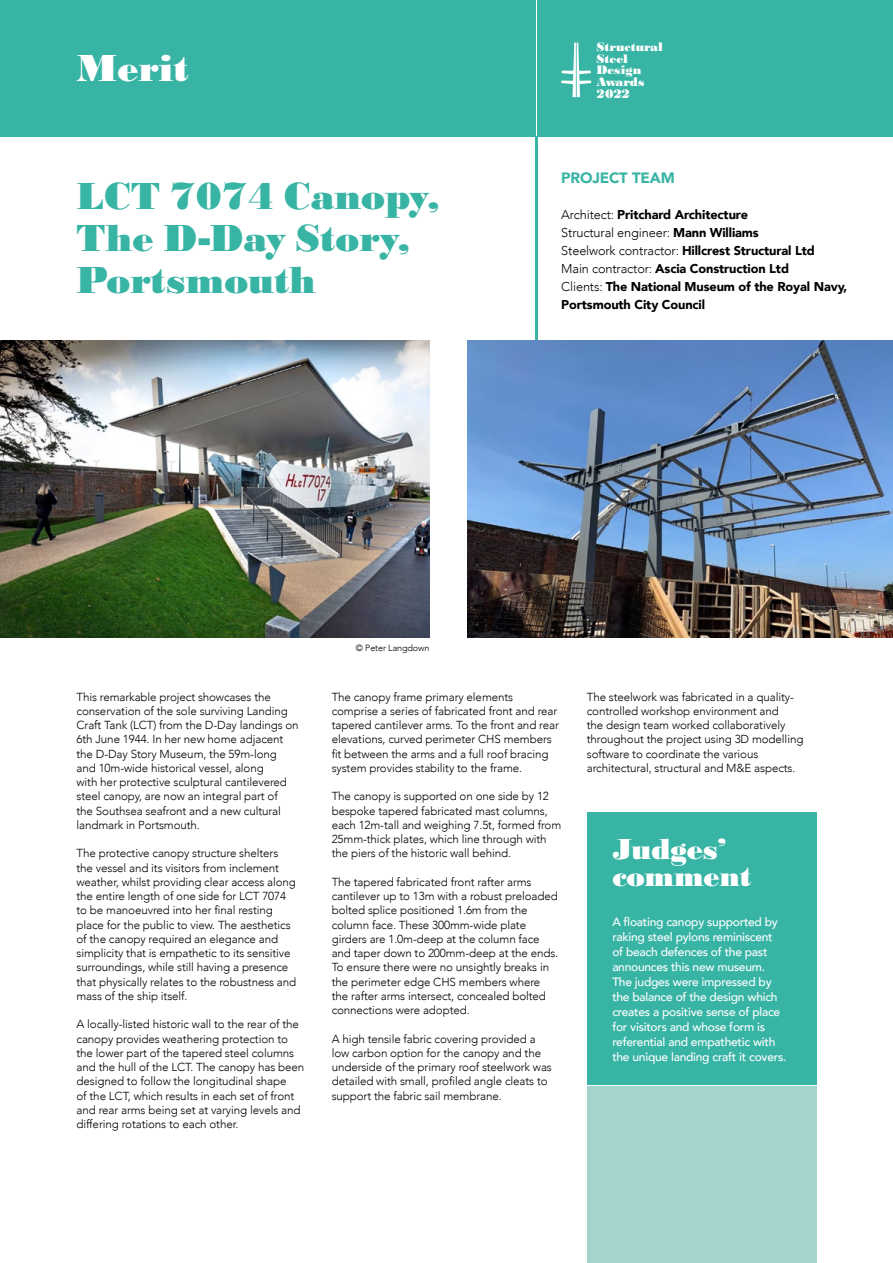
<style>
.page{position:relative;width:893px;height:1263px;background:#fff}
.page>*{position:absolute;margin:0;border:0;box-sizing:border-box;transform-origin:0 0}
.t1{font:700 expanded 39px/42px "Bodoni URW";color:#38b4a5}
.t2{font:700 expanded 39px "Bodoni URW";color:#fff}
.t3{font:700 expanded 30px/27px "Bodoni URW";letter-spacing:-.01em;color:#fff}
.t4{font:900 15px "Avenir";letter-spacing:-.01em;color:#38b4a5}
.t5{font:900 12.75px/18px "Avenir";letter-spacing:-.01em;color:#000}
.t6{font:700 expanded 12.75px/11.7px "Bodoni URW";color:#fff}
.t7{font:500 12px/15px "Avenir";letter-spacing:-.02em;color:#fff}
.t8{font:300 11.7px/14.2px "Avenir";letter-spacing:-.01em;color:#000}
.t9{font:300 9px "Avenir";letter-spacing:-.01em;color:#000}
.s1{font-weight:300}
</style>
<div class="page">
<div style="left:0;top:0;width:536px;height:136px;background:#38b4a5"></div>
<div style="left:538px;top:0;width:355px;height:136px;background:#38b4a5"></div>
<svg style="left:561px;top:43px;width:31px;height:54px"></svg>
<hr style="left:536px;top:136px;width:2px;height:204px;background:#38b4a5">
<div style="left:587px;top:812px;width:229px;height:272px;background:#38b4a5"></div>
<div style="left:587px;top:1086px;width:229px;height:177px;background:#a3d4cd"></div>
<img style="left:468px;top:340px;width:425px;height:298px">
<img style="left:0;top:340px;width:429px;height:298px">
<h1 class="t2" style="left:77px;top:46px;width:114px">Merit</h1>
<h1 class="t1" style="left:77px;top:176px;width:365px">LCT 7074 Canopy,<br>The D-Day Story,<br>Portsmouth</h1>
<p class="t6" style="left:596px;top:41px;width:68px">Structural<br>Steel<br>Design<br>Awards</p>
<p class="t6" style="left:622px;top:36px;width:68px;line-height:23.2px">S ructural<br>Design</p>
<p class="t6" style="left:596px;top:76px;width:75px;text-indent:26px">Awards<br>2022022</p>
<p class="t4" style="left:561px;top:165px;width:115px">PROJECT TEAM</p>
<p class="t5" style="left:561px;top:205px;width:287px"><span class="s1">Architect:</span> Pritchard Architecture<br><span class="s1">Structural engineer:</span> Mann Williams<br><span class="s1">Steelwork contractor:</span> Hillcrest Structural Ltd<br><span class="s1">Main contractor:</span> Ascia Construction Ltd<br><span class="s1">Clients:</span> The National Museum of the Royal Navy, Portsmouth City Council</p>
<p class="t9" style="left:356px;top:642px;width:75px">© Peter Langdown</p>
<p class="t8" style="left:77px;top:689px;width:224px">This remarkable project showcases the conservation of the sole surviving Landing Craft Tank (LCT) from the D-Day landings on 6th June 1944. In her new home adjacent the D-Day Story Museum, the 59m-long and 10m-wide historical vessel, along<br>with her protective sculptural cantilevered steel canopy, are now an integral part of<br>the Southsea seafront and a new cultural landmark in Portsmouth.</p>
<p class="t8" style="left:77px;top:846px;width:221px">The protective canopy structure shelters the vessel and its visitors from inclement weather, whilst providing clear access along the entire length of one side for LCT 7074 to be manoeuvred into her final resting place for the public to view. The aesthetics of the canopy required an elegance and simplicity that is empathetic to its sensitive surroundings, while still having a presence that physically relates to the robustness and mass of the ship itself.</p>
<p class="t8" style="left:77px;top:1017px;width:229px">A locally-listed historic wall to the rear of the canopy provides weathering protection to the lower part of the tapered steel columns and the hull of the LCT. The canopy has been designed to follow the longitudinal shape<br>of the LCT, which results in each set of front and rear arms being set at varying levels and differing rotations to each other.</p>
<p class="t8" style="left:332px;top:689px;width:229px">The canopy frame primary elements comprise a series of fabricated front and rear tapered cantilever arms. To the front and rear elevations, curved perimeter CHS members fit between the arms and a full roof bracing system provides stability to the frame.</p>
<p class="t8" style="left:332px;top:789px;width:231px">The canopy is supported on one side by 12 bespoke tapered fabricated mast columns, each 12m-tall and weighing 7.5t, formed from 25mm-thick plates, which line through with the piers of the historic wall behind.</p>
<p class="t8" style="left:332px;top:875px;width:228px">The tapered fabricated front rafter arms cantilever up to 13m with a robust preloaded bolted splice positioned 1.6m from the column face. These 300mm-wide plate girders are 1.0m-deep at the column face and taper down to 200mm-deep at the ends.<br>To ensure there were no unsightly breaks in the perimeter edge CHS members where the rafter arms intersect, concealed bolted connections were adopted.</p>
<p class="t8" style="left:332px;top:1031px;width:222px">A high tensile fabric covering provided a low carbon option for the canopy and the underside of the primary roof steelwork was detailed with small, profiled angle cleats to support the fabric sail membrane.</p>
<p class="t8" style="left:587px;top:689px;width:218px">The steelwork was fabricated in a quality&shy;controlled workshop environment and<br>the design team worked collaboratively throughout the project using 3D modelling software to coordinate the various architectural, structural and M&amp;E aspects.</p>
<h2 class="t3" style="left:612px;top:836px;width:141px">Judges’ comment</h2>
<p class="t7" style="left:612px;top:913px;width:176px">A floating canopy supported by raking steel pylons reminiscent of beach defences of the past announces this new museum.<br>The judges were impressed by the balance of the design which creates a positive sense of place for visitors and whose form is referential and empathetic with the unique landing craft it covers.</p>
<p class="t7" style="left:612px;top:984px;width:30px">Copy</p>
</div>
